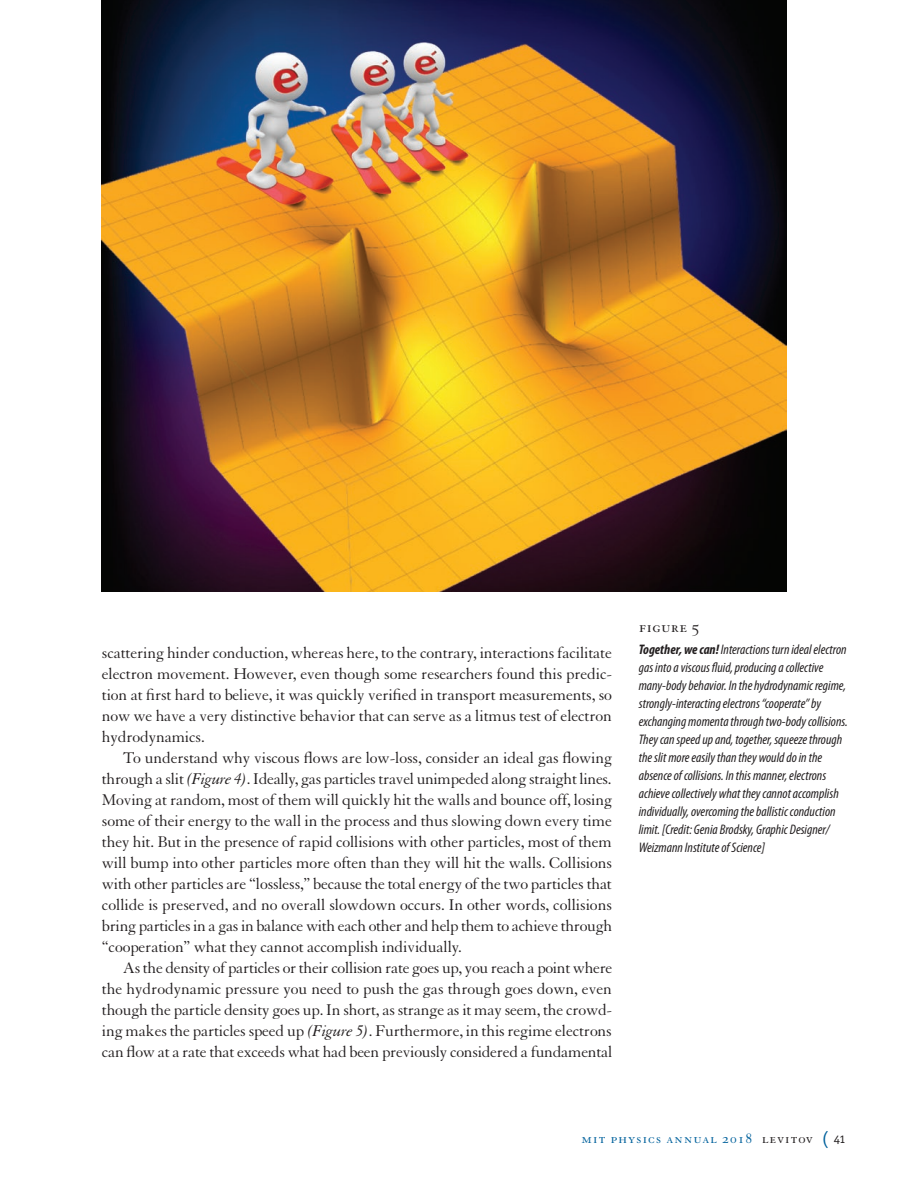
<style>
.page{position:relative;width:918px;height:1188px;background:#fff}
.page>*{position:absolute;margin:0;border:0;box-sizing:border-box;transform-origin:0 0}
.Feature_A_Figure_Tit{font:17.25px "Granjon SC";letter-spacing:.03em;color:#231f20}
.Feature_A_Body_11_25{font:16.8px/21px "Granjon";letter-spacing:-.01em;color:#231f20;text-align:justify}
.t1{font:15px "Granjon SC";letter-spacing:.075em;color:#00619c}
.Feature_A_Figure_Tex{font:italic condensed 13.8px/18px "Myriad Pro";color:#231f20}
.s1{font-style:italic}
.s2{font-weight:700}
.s3{color:#231f20}
.s4{font-family:"Officina San ITC Book SC";font-size:18px}
.s5{font-family:"Officina San ITC Book SC";font-size:12.75px;color:#231f20}
</style>
<div class="page">
<img style="left:102px;top:0;width:685px;height:592px">
<p class="Feature_A_Body_11_25" style="left:102px;top:643px;width:512px">scattering hinder conduction, whereas here, to the contrary, interactions facilitate electron movement. However, even though some researchers found this predic&shy;tion at first hard to believe, it was quickly verified in transport measurements, so now we have a very distinctive behavior that can serve as a litmus test of electron hydrodynamics.</p>
<p class="Feature_A_Body_11_25" style="left:102px;top:748px;width:512px;text-indent:21px">To understand why viscous flows are low-loss, consider an ideal gas flowing through a slit <span class="s1">(Figure 4)</span>. Ideally, gas particles travel unimpeded along straight lines.<br>Moving at random, most of them will quickly hit the walls and bounce off, losing some of their energy to the wall in the process and thus slowing down every time they hit. But in the presence of rapid collisions with other particles, most of them will bump into other particles more often than they will hit the walls. Collisions with other particles are “lossless,” because the total energy of the two particles that collide is preserved, and no overall slowdown occurs. In other words, collisions bring particles in a gas in balance with each other and help them to achieve through “cooperation” what they cannot accomplish individually.</p>
<p class="Feature_A_Body_11_25" style="left:102px;top:958px;width:512px;text-indent:21px">As the density of particles or their collision rate goes up, you reach a point where the hydrodynamic pressure you need to push the gas through goes down, even though the particle density goes up. In short, as strange as it may seem, the crowd&shy;ing makes the particles speed up <span class="s1">(Figure 5)</span>. Furthermore, in this regime electrons can flow at a rate that exceeds what had been previously considered a fundamental</p>
<p class="Feature_A_Figure_Tit" style="left:639px;top:617px;width:62px">figure 5</p>
<p class="Feature_A_Figure_Tex" style="left:639px;top:641px;width:211px"><span class="s2">Together, we can!</span> Interactions turn ideal electron gas into a viscous fluid, producing a collective many-body behavior. In the hydrodynamic regime, strongly-interacting electrons “cooperate” by exchanging momenta through two-body collisions.<br>They can speed up and, together, squeeze through the slit more easily than they would do in the absence of collisions. In this manner, electrons achieve collectively what they cannot accomplish individually, overcoming the ballistic conduction limit. [Credit: Genia Brodsky, Graphic Designer/ Weizmann Institute of Science]</p>
<p class="t1" style="left:582px;top:1130px;width:266px">mit physics annual 2018 <span class="s3">levitov</span> <span class="s4">(</span> <span class="s5">41</span></p>
</div>
